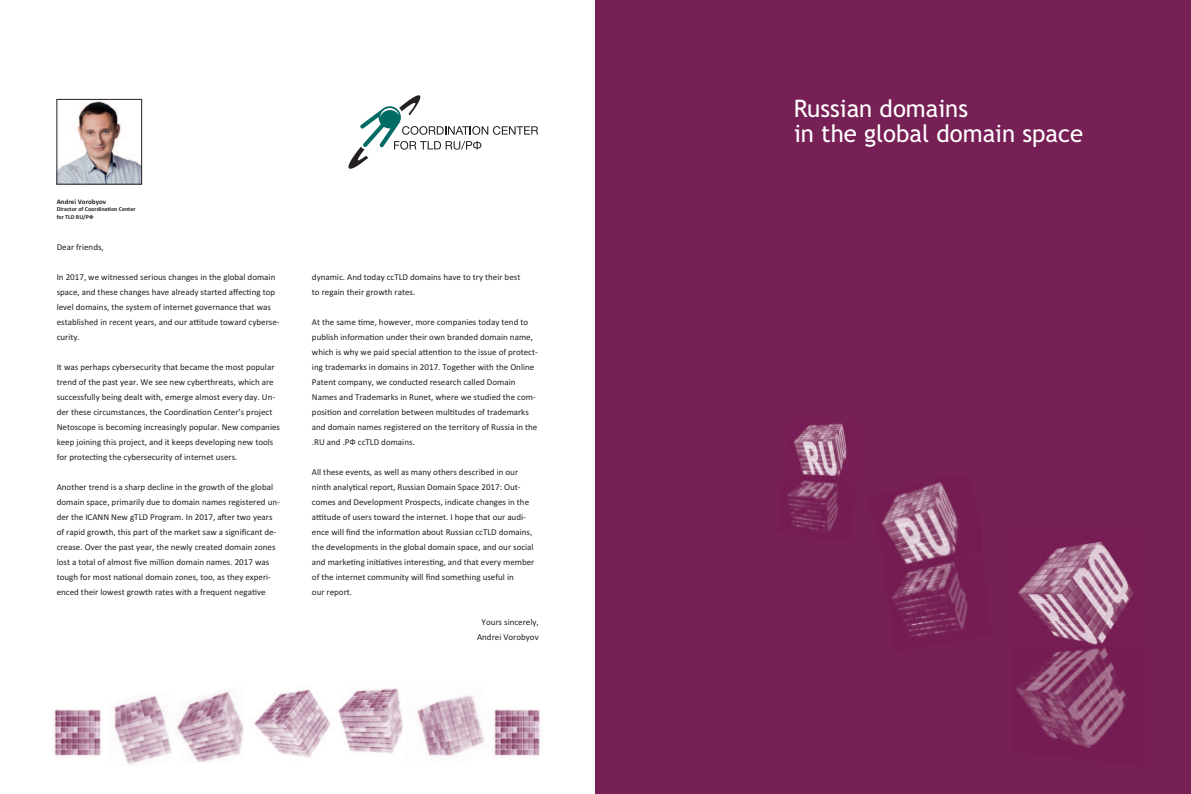
<style>
.page{position:relative;width:1191px;height:794px;background:#fff}
.page>*{position:absolute;margin:0;border:0;box-sizing:border-box;transform-origin:0 0}
.t1{font:24px/25px "Trebuchet MS";color:#fff}
.t2{font:9px/15px "Calibri";color:#231f20}
.t3{font:700 7px "Calibri";color:#231f20}
.t4{font:700 6px/7.2px "Calibri";color:#231f20}
</style>
<div class="page">
<div style="left:595px;top:0;width:596px;height:794px;background:#772055"></div>
<img style="left:881px;top:482px;width:79px;height:75px">
<img style="left:789px;top:423px;width:58px;height:55px">
<img style="left:1018px;top:541px;width:117px;height:104px">
<img style="left:787px;top:478px;width:52px;height:53px">
<img style="left:892px;top:557px;width:75px;height:80px">
<img style="left:1016px;top:647px;width:110px;height:101px">
<img style="left:113px;top:695px;width:59px;height:69px">
<img style="left:176px;top:691px;width:68px;height:71px">
<img style="left:338px;top:688px;width:65px;height:66px">
<img style="left:416px;top:695px;width:68px;height:61px">
<img style="left:53px;top:709px;width:49px;height:47px">
<img style="left:254px;top:689px;width:77px;height:69px">
<img style="left:492px;top:708px;width:49px;height:48px">
<img style="left:59px;top:101px;width:81px;height:81px">
<div style="left:57px;top:99px;width:85px;height:85px;border:1px solid #231f20"></div>
<svg style="left:348px;top:95px;width:190px;height:74px"></svg>
<p class="t3" style="left:57px;top:197px;width:51px">Andrei Vorobyov</p>
<p class="t4" style="left:57px;top:206px;width:80px">Director of Coordination Center for TLD RU/РФ</p>
<p class="t2" style="left:57px;top:239px;width:49px">Dear friends,</p>
<p class="t2" style="left:57px;top:269px;width:224px">In 2017, we witnessed serious changes in the global domain space, and these changes have already started affecting top level domains, the system of internet governance that was established in recent years, and our attitude toward cyberse&shy;curity.</p>
<p class="t2" style="left:57px;top:359px;width:225px">It was perhaps cybersecurity that became the most popular trend of the past year. We see new cyberthreats, which are successfully being dealt with, emerge almost every day. Un&shy;der these circumstances, the Coordination Center’s project Netoscope is becoming increasingly popular. New companies keep joining this project, and it keeps developing new tools for protecting the cybersecurity of internet users.</p>
<p class="t2" style="left:57px;top:479px;width:225px">Another trend is a sharp decline in the growth of the global domain space, primarily due to domain names registered un&shy;der the ICANN New gTLD Program. In 2017, after two years of rapid growth, this part of the market saw a significant de&shy;crease. Over the past year, the newly created domain zones lost a total of almost five million domain names. 2017 was tough for most national domain zones, too, as they experi&shy;enced their lowest growth rates with a frequent negative</p>
<p class="t2" style="left:312px;top:269px;width:210px">dynamic. And today ccTLD domains have to try their best to regain their growth rates.</p>
<p class="t2" style="left:312px;top:314px;width:227px">At the same time, however, more companies today tend to publish information under their own branded domain name, which is why we paid special attention to the issue of protect&shy;ing trademarks in domains in 2017. Together with the Online Patent company, we conducted research called Domain Names and Trademarks in Runet, where we studied the com&shy;position and correlation between multitudes of trademarks and domain names registered on the territory of Russia in the .RU and .РФ ccTLD domains.</p>
<p class="t2" style="left:312px;top:464px;width:224px">All these events, as well as many others described in our ninth analytical report, Russian Domain Space 2017: Out&shy;comes and Development Prospects, indicate changes in the attitude of users toward the internet. I hope that our audi&shy;ence will find the information about Russian ccTLD domains, the developments in the global domain space, and our social and marketing initiatives interesting, and that every member of the internet community will find something useful in<br>our report.</p>
<p class="t2" style="left:477px;top:614px;width:63px;text-align:center">Yours sincerely,<br>Andrei Vorobyov</p>
<h1 class="t1" style="left:794px;top:96px;width:291px">Russian domains<br>in the global domain space</h1>
</div>
